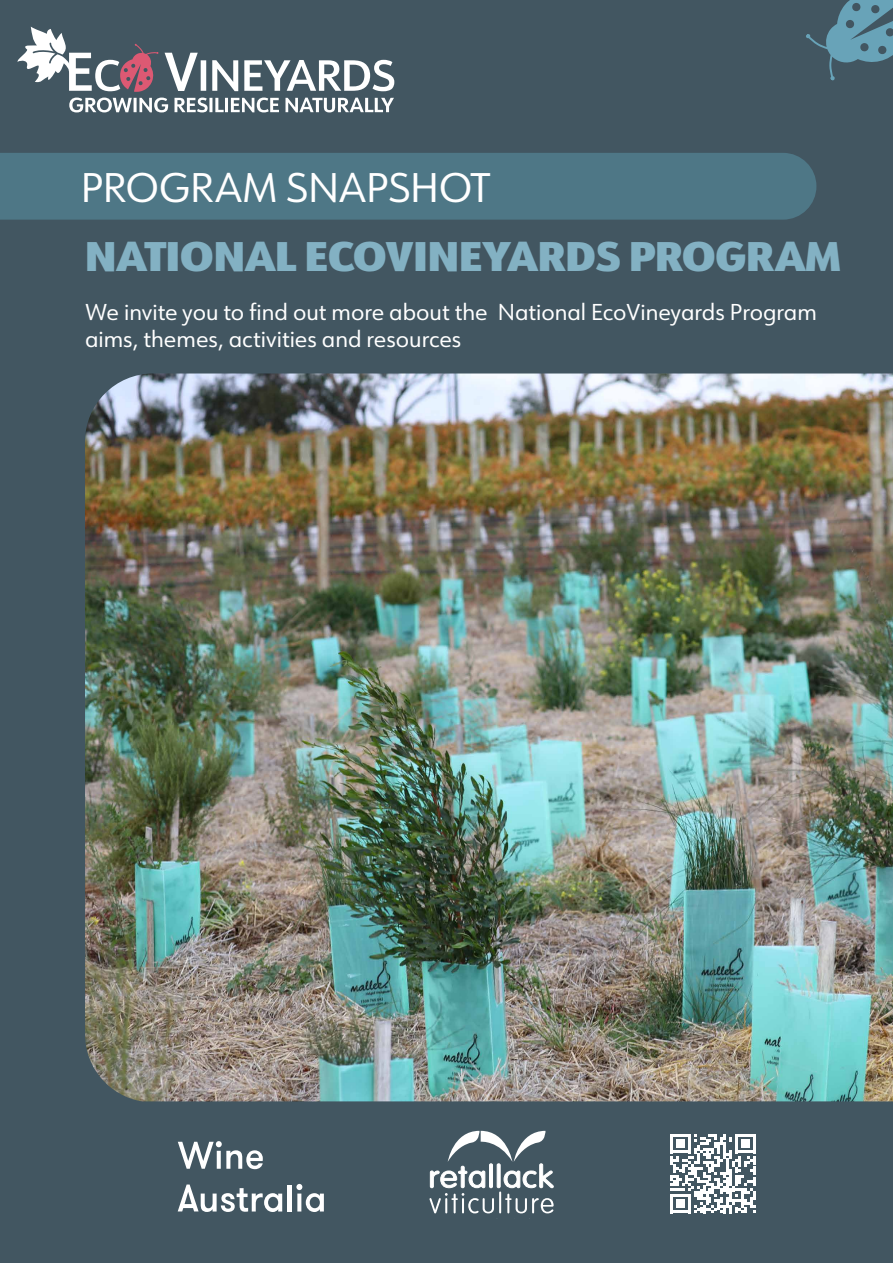
<style>
.page{position:relative;width:893px;height:1263px;background:#425661}
.page>*{position:absolute;margin:0;border:0;box-sizing:border-box;transform-origin:0 0}
.t1{font:40.5px "URW Form Poster";color:#83b1c3}
.Heading_1{font:40.5px "URW Form";letter-spacing:-.01em;color:#fff}
.t2{font:22.5px/27px "URW Form";color:#fff}
</style>
<div class="page">
<svg style="left:69px;top:98px;width:325px;height:14px"></svg>
<svg style="left:17px;top:27px;width:377px;height:65px"></svg>
<img style="left:85px;top:373px;width:808px;height:728px">
<svg style="left:429px;top:1131px;width:125px;height:82px"></svg>
<svg style="left:178px;top:1141px;width:85px;height:28px"></svg>
<svg style="left:178px;top:1184px;width:104px;height:28px"></svg>
<hr style="left:288px;top:1184px;width:4px;height:27px;background:#fff">
<svg style="left:296px;top:1184px;width:28px;height:28px"></svg>
<div style="left:0;top:153px;width:816px;height:67px;background:#4e7786"></div>
<svg style="left:806px;top:0;width:87px;height:81px;background:#527787"></svg>
<svg style="left:669px;top:1134px;width:87px;height:79px"></svg>
<p class="Heading_1" style="left:81px;top:160px;width:411px">PROGRAM SNAPSHOT</p>
<p class="t1" style="left:85px;top:228px;width:757px">NATIONAL ECOVINEYARDS PROGRAM</p>
<p class="t2" style="left:85px;top:297px;width:733px">We invite you to find out more about the National EcoVineyards Program aims, themes, activities and resources</p>
</div>
